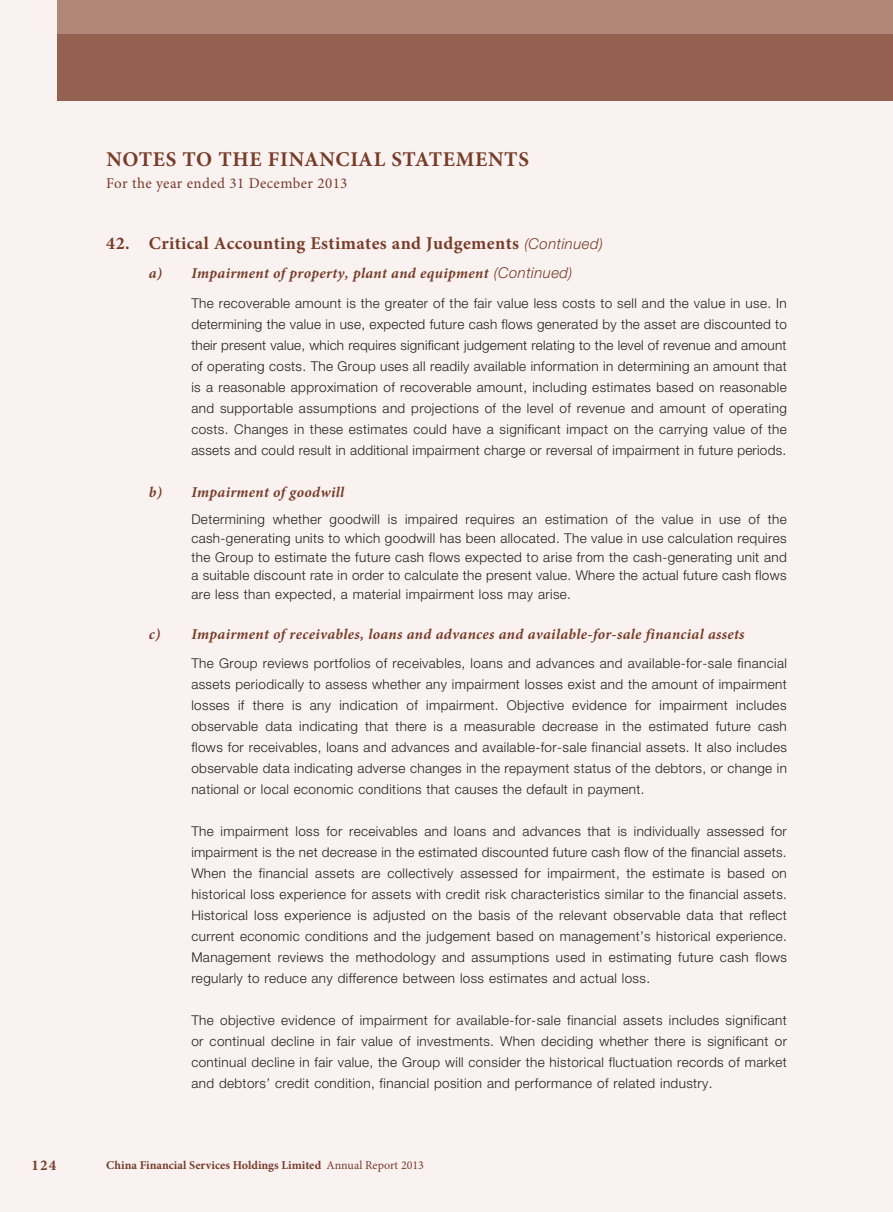
<style>
.page{position:relative;width:893px;height:1212px;background:#faf2f1}
.page>*{position:absolute;margin:0;border:0;box-sizing:border-box;transform-origin:0 0}
.t1{font:700 21px "Minion Pro";letter-spacing:.03em;color:#773d29}
.t2{font:700 18px "Minion Pro";letter-spacing:.02em;color:#773d29}
.t3{font:italic 700 15px "Minion Pro";letter-spacing:.02em;color:#773d29}
.t4{font:15px "Minion Pro";letter-spacing:.025em;color:#773d29}
.t5{font:700 15px "Minion Pro";color:#773d29}
.t6{font:300 13.5px/21px "Helvetica Neue LT Std";letter-spacing:.03em;color:#231f20;text-align:justify}
.t7{font:700 12px "Minion Pro";color:#773d29}
.s1{font-family:"Helvetica Neue LT Std";font-weight:300;font-style:italic;font-size:15px}
.s2{font-family:"Helvetica Neue LT Std";font-weight:300}
.s3{font-weight:400}
</style>
<div class="page">
<div style="left:57px;top:0;width:836px;height:101px;background:#946150"></div>
<div style="left:57px;top:0;width:836px;height:34px;background:#b28678"></div>
<h1 class="t1" style="left:106px;top:144px;width:424px">Notes to the Financial Statements</h1>
<p class="t4" style="left:106px;top:173px;width:243px">For the year ended 31 December 2013</p>
<h2 class="t2" style="left:106px;top:230px;width:498px">42. Critical Accounting Estimates and Judgements <span class="s1">(Continued)</span></h2>
<p class="t3" style="left:149px;top:263px;width:425px">a) Impairment of property, plant and equipment <span class="s2">(Continued)</span></p>
<p class="t6" style="left:191px;top:292px;width:597px">The recoverable amount is the greater of the fair value less costs to sell and the value in use. In determining the value in use, expected future cash flows generated by the asset are discounted to their present value, which requires significant judgement relating to the level of revenue and amount of operating costs. The Group uses all readily available information in determining an amount that is a reasonable approximation of recoverable amount, including estimates based on reasonable and supportable assumptions and projections of the level of revenue and amount of operating costs. Changes in these estimates could have a significant impact on the carrying value of the assets and could result in additional impairment charge or reversal of impairment in future periods.</p>
<p class="t3" style="left:149px;top:481px;width:197px">b) Impairment of goodwill</p>
<p class="t6" style="left:191px;top:509px;width:597px;line-height:18.8px">Determining whether goodwill is impaired requires an estimation of the value in use of the cash-generating units to which goodwill has been allocated. The value in use calculation requires the Group to estimate the future cash flows expected to arise from the cash-generating unit and a suitable discount rate in order to calculate the present value. Where the actual future cash flows are less than expected, a material impairment loss may arise.</p>
<p class="t3" style="left:149px;top:623px;width:597px">c) Impairment of receivables, loans and advances and available-for-sale financial assets</p>
<p class="t6" style="left:191px;top:653px;width:597px">The Group reviews portfolios of receivables, loans and advances and available-for-sale financial assets periodically to assess whether any impairment losses exist and the amount of impairment losses if there is any indication of impairment. Objective evidence for impairment includes observable data indicating that there is a measurable decrease in the estimated future cash flows for receivables, loans and advances and available-for-sale financial assets. It also includes observable data indicating adverse changes in the repayment status of the debtors, or change in national or local economic conditions that causes the default in payment.</p>
<p class="t6" style="left:191px;top:821px;width:597px">The impairment loss for receivables and loans and advances that is individually assessed for impairment is the net decrease in the estimated discounted future cash flow of the financial assets.<br>When the financial assets are collectively assessed for impairment, the estimate is based on historical loss experience for assets with credit risk characteristics similar to the financial assets.<br>Historical loss experience is adjusted on the basis of the relevant observable data that reflect current economic conditions and the judgement based on management’s historical experience.<br>Management reviews the methodology and assumptions used in estimating future cash flows regularly to reduce any difference between loss estimates and actual loss.</p>
<p class="t6" style="left:191px;top:1010px;width:597px">The objective evidence of impairment for available-for-sale financial assets includes significant or continual decline in fair value of investments. When deciding whether there is significant or continual decline in fair value, the Group will consider the historical fluctuation records of market and debtors’ credit condition, financial position and performance of related industry.</p>
<p class="t5" style="left:32px;top:1154px;width:26px">124</p>
<p class="t7" style="left:106px;top:1157px;width:319px">China Financial Services Holdings Limited <span class="s3">Annual Report 2013</span></p>
</div>
